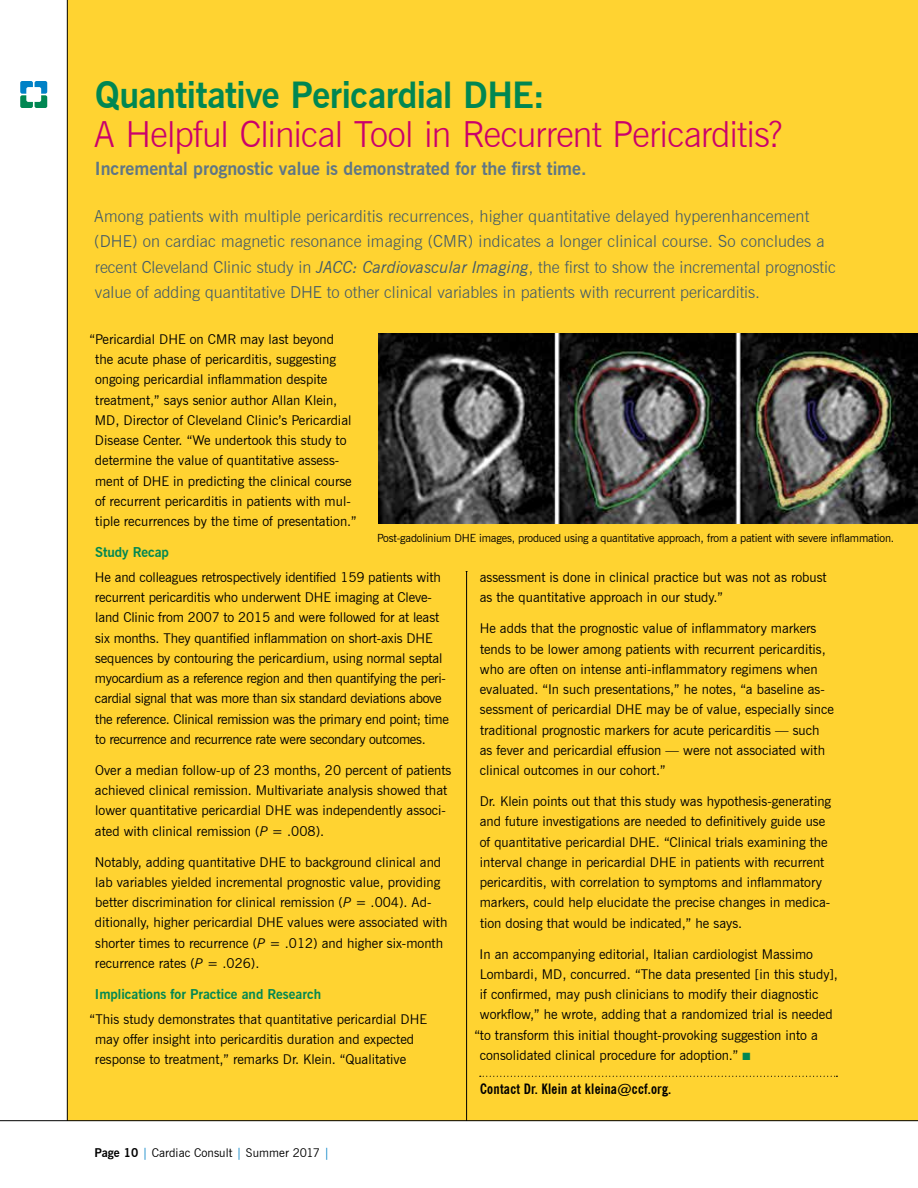
<style>
.page{position:relative;width:918px;height:1188px;background:#fff}
.page>*{position:absolute;margin:0;border:0;box-sizing:border-box;transform-origin:0 0}
.t1{font:300 36px "News Gothic BT";letter-spacing:-.02em;color:#ca006c}
.t2{font:700 36px "News Gothic BT";letter-spacing:-.015em;color:#008752}
.t3{font:700 18px "News Gothic BT";color:#5f7685}
.t4{font:300 16.5px/25.5px "News Gothic BT";letter-spacing:.01em;color:#425a69}
.t5{font:700 condensed 14.25px "News Gothic BT";letter-spacing:.02em;color:#000}
.t6{font:13.5px/20.2px "News Gothic BT";color:#000}
.t7{font:700 13.5px "News Gothic BT";color:#008752}
.t8{font:12px "News Gothic BT";letter-spacing:.005em;color:#000}
.t9{font:11.25px "News Gothic BT";letter-spacing:-.015em;color:#000}
.s1{font-weight:400;font-style:italic}
.s2{font-style:italic}
.s3{color:#008752}
.s4{font-weight:700}
.s5{color:#0081c6}
</style>
<div class="page">
<div style="left:68px;top:0;width:850px;height:1121px;background:#ffd331"></div>
<hr style="left:0;top:1120px;width:918px;height:1px;background:#000">
<hr style="left:67px;top:0;width:1px;height:1121px;background:#000">
<svg style="left:20px;top:81px;width:27px;height:27px"></svg>
<svg style="left:480px;top:1076px;width:357px;height:1px"></svg>
<img style="left:378px;top:334px;width:540px;height:189px">
<hr style="left:466px;top:572px;width:1px;height:549px;background:#000">
<h1 class="t2" style="left:95px;top:74px;width:452px">Quantitative Pericardial DHE:</h1>
<h1 class="t1" style="left:94px;top:113px;width:690px">A Helpful Clinical Tool in Recurrent Pericarditis?</h1>
<h2 class="t3" style="left:95px;top:158px;width:493px">Incremental prognostic value is demonstrated for the first time.</h2>
<p class="t4" style="left:94px;top:203px;width:743px">Among patients with multiple pericarditis recurrences, higher quantitative delayed hyperenhancement (DHE) on cardiac magnetic resonance imaging (CMR) indicates a longer clinical course. So concludes a recent Cleveland Clinic study in <span class="s1">JACC: Cardiovascular Imaging</span>, the first to show the incremental prognostic value of adding quantitative DHE to other clinical variables in patients with recurrent pericarditis.</p>
<p class="t6" style="left:95px;top:329px;width:263px;text-indent:-5px">“Pericardial DHE on CMR may last beyond<br>the acute phase of pericarditis, suggesting ongoing pericardial inflammation despite treatment,” says senior author Allan Klein, MD, Director of Cleveland Clinic’s Pericardial Disease Center. “We undertook this study to determine the value of quantitative assess&shy;ment of DHE in predicting the clinical course of recurrent pericarditis in patients with mul&shy;tiple recurrences by the time of presentation.”</p>
<p class="t7" style="left:95px;top:544px;width:75px">Study Recap</p>
<p class="t6" style="left:95px;top:567px;width:356px">He and colleagues retrospectively identified 159 patients with recurrent pericarditis who underwent DHE imaging at Cleve&shy;land Clinic from 2007 to 2015 and were followed for at least six months. They quantified inflammation on short-axis DHE sequences by contouring the pericardium, using normal septal myocardium as a reference region and then quantifying the peri&shy;cardial signal that was more than six standard deviations above the reference. Clinical remission was the primary end point; time to recurrence and recurrence rate were secondary outcomes.</p>
<p class="t6" style="left:95px;top:760px;width:358px">Over a median follow-up of 23 months, 20 percent of patients achieved clinical remission. Multivariate analysis showed that lower quantitative pericardial DHE was independently associ&shy;ated with clinical remission (<span class="s2">P</span> = .008).</p>
<p class="t6" style="left:95px;top:852px;width:354px">Notably, adding quantitative DHE to background clinical and lab variables yielded incremental prognostic value, providing better discrimination for clinical remission (<span class="s2">P</span> = .004). Ad&shy;ditionally, higher pericardial DHE values were associated with shorter times to recurrence (<span class="s2">P</span> = .012) and higher six-month recurrence rates (<span class="s2">P</span> = .026).</p>
<p class="t7" style="left:95px;top:986px;width:228px">Implications for Practice and Research</p>
<p class="t6" style="left:95px;top:1009px;width:334px;text-indent:-5px">“This study demonstrates that quantitative pericardial DHE may offer insight into pericarditis duration and expected response to treatment,” remarks Dr. Klein. “Qualitative</p>
<p class="t9" style="left:377px;top:531px;width:519px">Post-gadolinium DHE images, produced using a quantitative approach, from a patient with severe inflammation.</p>
<p class="t6" style="left:480px;top:567px;width:349px">assessment is done in clinical practice but was not as robust as the quantitative approach in our study.”</p>
<p class="t6" style="left:480px;top:618px;width:356px">He adds that the prognostic value of inflammatory markers tends to be lower among patients with recurrent pericarditis, who are often on intense anti-inflammatory regimens when evaluated. “In such presentations,” he notes, “a baseline as&shy;sessment of pericardial DHE may be of value, especially since traditional prognostic markers for acute pericarditis — such as fever and pericardial effusion — were not associated with clinical outcomes in our cohort.”</p>
<p class="t6" style="left:480px;top:791px;width:353px">Dr. Klein points out that this study was hypothesis-generating and future investigations are needed to definitively guide use of quantitative pericardial DHE. “Clinical trials examining the interval change in pericardial DHE in patients with recurrent pericarditis, with correlation to symptoms and inflammatory markers, could help elucidate the precise changes in medica&shy;tion dosing that would be indicated,” he says.</p>
<p class="t6" style="left:480px;top:944px;width:335px">In an accompanying editorial, Italian cardiologist Massimo</p>
<p class="t6" style="left:480px;top:964px;width:360px">Lombardi, MD, concurred. “The data presented [in this study],</p>
<p class="t6" style="left:480px;top:984px;width:340px">if confirmed, may push clinicians to modify their diagnostic</p>
<p class="t6" style="left:480px;top:1004px;width:354px">workflow,” he wrote, adding that a randomized trial is needed</p>
<p class="t6" style="left:474px;top:1025px;width:345px">“to transform this initial thought-provoking suggestion into a</p>
<p class="t6" style="left:480px;top:1045px;width:272px">consolidated clinical procedure for adoption.” <span class="s3">■</span></p>
<p class="t5" style="left:480px;top:1080px;width:192px">Contact Dr. Klein at kleina@ccf.org.</p>
<p class="t8" style="left:94px;top:1145px;width:237px"><span class="s4">Page 10</span> <span class="s5">|</span> Cardiac Consult <span class="s5">|</span> Summer 2017 <span class="s5">|</span></p>
</div>
